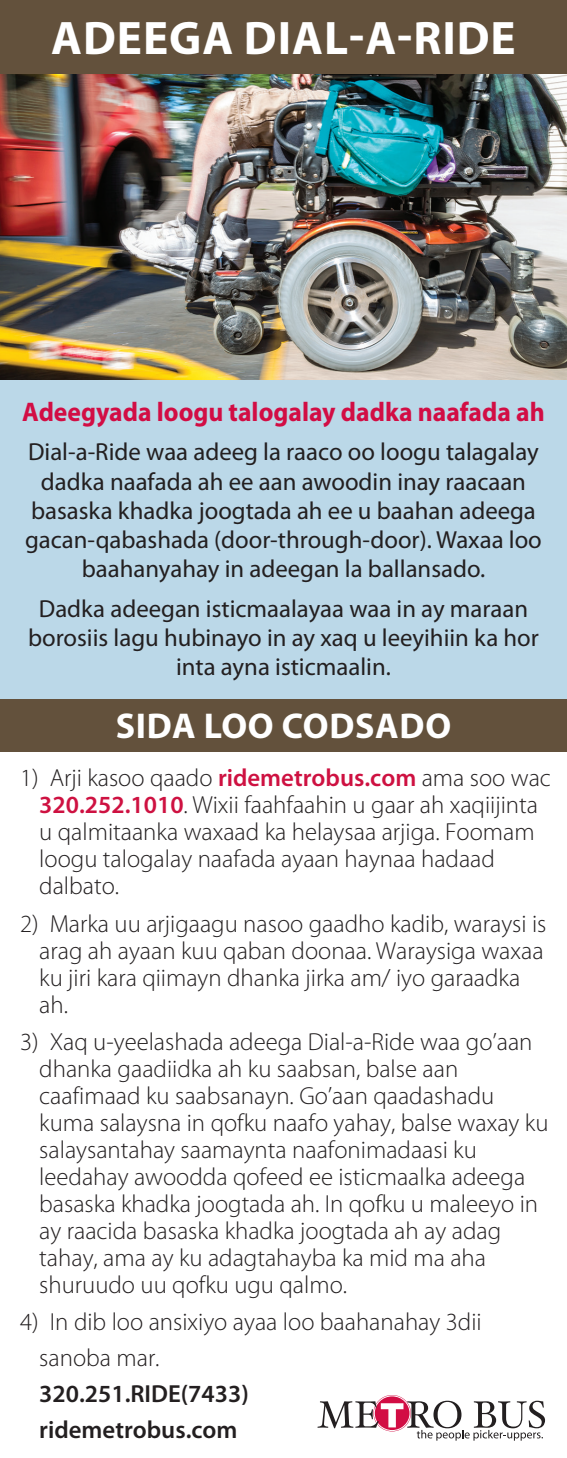
<style>
.page{position:relative;width:567px;height:1458px;background:#fff}
.page>*{position:absolute;margin:0;border:0;box-sizing:border-box;transform-origin:0 0}
.t1{font:700 47.25px "Myriad Pro";letter-spacing:.02em;color:#fff}
.t2{font:700 36px "Myriad Pro";letter-spacing:.02em;color:#fff}
.t3{font:700 27px "Myriad Pro";color:#d20d44;scale:.95 1}
.t4{font:300 24.75px/27px "Myriad Pro";color:#231f20}
.t5{font:24.75px/29.2px "Myriad Pro";color:#231f20;text-align:center}
.s1{font-weight:600;color:#ce1141}
.s2{font-weight:600}
</style>
<div class="page">
<div style="left:0;top:697px;width:567px;height:54px;background:#63513c"></div>
<img style="left:0;top:74px;width:567px;height:306px">
<div style="left:0;top:0;width:567px;height:74px;background:#63513c"></div>
<div style="left:0;top:380px;width:567px;height:319px;background:#bbd8e8"></div>
<svg style="left:318px;top:1395px;width:227px;height:46px"></svg>
<h1 class="t1" style="left:51px;top:11px;width:466px">ADEEGA DIAL-A-RIDE</h1>
<p class="t3" style="left:22px;top:397px;width:552px">Adeegyada loogu talogalay dadka naafada ah</p>
<p class="t5" style="left:25px;top:438px;width:518px">Dial-a-Ride waa adeeg la raaco oo loogu talagalay dadka naafada ah ee aan awoodin inay raacaan basaska khadka joogtada ah ee u baahan adeega gacan-qabashada (door-through-door). Waxaa loo baahanyahay in adeegan la ballansado.</p>
<p class="t5" style="left:28px;top:594px;width:512px">Dadka adeegan isticmaalayaa waa in ay maraan borosiis lagu hubinayo in ay xaq u leeyihiin ka hor inta ayna isticmaalin.</p>
<p class="t2" style="left:116px;top:705px;width:337px">SIDA LOO CODSADO</p>
<p class="t4" style="left:39px;top:765px;width:513px;text-indent:-19px">1) Arji kasoo qaado <span class="s1">ridemetrobus.com</span> ama soo wac <span class="s1">320.252.1010</span>. Wixii faahfaahin u gaar ah xaqiijinta u qalmitaanka waxaad ka helaysaa arjiga. Foomam loogu talogalay naafada ayaan haynaa hadaad dalbato.</p>
<p class="t4" style="left:39px;top:910px;width:509px;text-indent:-19px">2) Marka uu arjigaagu nasoo gaadho kadib, waraysi is arag ah ayaan kuu qaban doonaa. Waraysiga waxaa ku jiri kara qiimayn dhanka jirka am/ iyo garaadka ah.</p>
<p class="t4" style="left:39px;top:1028px;width:511px;text-indent:-19px">3) Xaq u-yeelashada adeega Dial-a-Ride waa go’aan dhanka gaadiidka ah ku saabsan, balse aan caafimaad ku saabsanayn. Go’aan qaadashadu kuma salaysna in qofku naafo yahay, balse waxay ku salaysantahay saamaynta naafonimadaasi ku leedahay awoodda qofeed ee isticmaalka adeega basaska khadka joogtada ah. In qofku u maleeyo in ay raacida basaska khadka joogtada ah ay adag tahay, ama ay ku adagtahayba ka mid ma aha shuruudo uu qofku ugu qalmo.</p>
<p class="t4" style="left:39px;top:1304px;width:444px;line-height:36.2px;text-indent:-19px">4) I n dib loo ansixiyo ayaa loo baahanahay 3dii sanoba mar.<br><span class="s2">320.251.RIDE(7433)<br>ridemetrobus.com</span></p>
</div>
